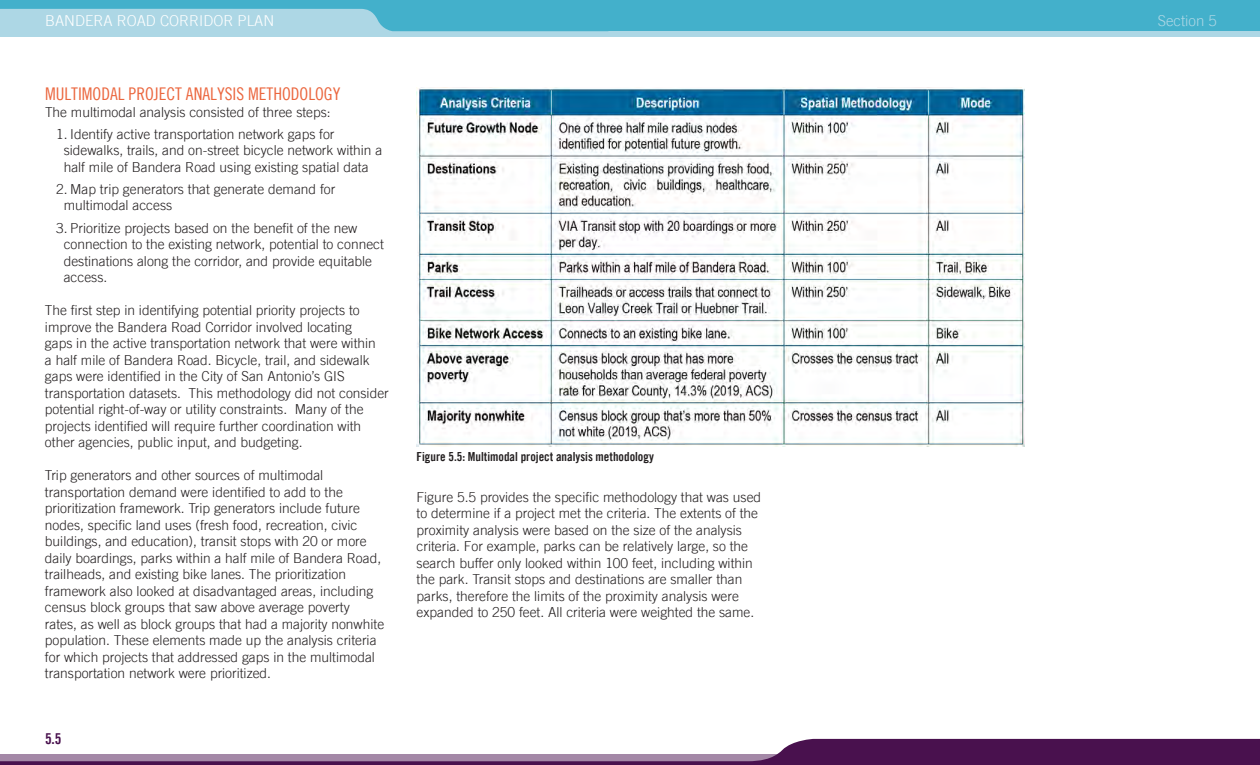
<style>
.page{position:relative;width:1260px;height:765px;background:#fff}
.page>*{position:absolute;margin:0;border:0;box-sizing:border-box;transform-origin:0 0}
.t1{font:17.5px "Trade Gothic Cond Eighteen";color:#eb663e}
.t2{font:300 15px "Trade Gothic LT";color:#fff}
.t3{font:300 15px "Trade Gothic LT";color:#add7e5}
.t4{font:15px "Trade Gothic Bold Cond Twenty";color:#49114e}
.t5{font:300 13.75px/16.5px "Trade Gothic LT";color:#231f20}
.Image_Caption{font:12.5px "Trade Gothic Bold Cond Twenty";color:#231f20}
</style>
<div class="page">
<svg style="left:0;top:739px;width:1260px;height:26px"></svg>
<div style="left:0;top:0;width:1260px;height:37px;background:#add7e5"></div>
<svg style="left:0;top:0;width:608px;height:31px"></svg>
<div style="left:608px;top:0;width:652px;height:31px;background:#43b0cb"></div>
<img style="left:417px;top:88px;width:607px;height:359px">
<p class="t2" style="left:45px;top:11px;width:231px">BANDERA ROAD CORRIDOR PLAN</p>
<p class="t3" style="left:1158px;top:11px;width:61px">Section 5</p>
<p class="t1" style="left:45px;top:84px;width:297px">MULTIMODAL PROJECT ANALYSIS METHODOLOGY</p>
<p class="t5" style="left:45px;top:103px;width:287px">The multimodal analysis consisted of three steps:</p>
<p class="t5" style="left:64px;top:125px;width:320px;text-indent:-8px">1. Identify active transportation network gaps for sidewalks, trails, and on-street bicycle network within a half mile of Bandera Road using existing spatial data</p>
<p class="t5" style="left:64px;top:181px;width:273px;text-indent:-8px">2. Map trip generators that generate demand for multimodal access</p>
<p class="t5" style="left:64px;top:219px;width:322px;text-indent:-8px">3. Prioritize projects based on the benefit of the new connection to the existing network, potential to connect destinations along the corridor, and provide equitable access.</p>
<p class="t5" style="left:45px;top:302px;width:345px">The first step in identifying potential priority projects to improve the Bandera Road Corridor involved locating<br>gaps in the active transportation network that were within<br>a half mile of Bandera Road. Bicycle, trail, and sidewalk gaps were identified in the City of San Antonio’s GIS transportation datasets. This methodology did not consider potential right-of-way or utility constraints. Many of the projects identified will require further coordination with other agencies, public input, and budgeting.</p>
<p class="t5" style="left:45px;top:467px;width:341px">Trip generators and other sources of multimodal transportation demand were identified to add to the prioritization framework. Trip generators include future nodes, specific land uses (fresh food, recreation, civic buildings, and education), transit stops with 20 or more daily boardings, parks within a half mile of Bandera Road, trailheads, and existing bike lanes. The prioritization framework also looked at disadvantaged areas, including census block groups that saw above average poverty rates, as well as block groups that had a majority nonwhite population. These elements made up the analysis criteria for which projects that addressed gaps in the multimodal transportation network were prioritized.</p>
<p class="t4" style="left:45px;top:729px;width:18px">5.5</p>
<p class="Image_Caption" style="left:417px;top:449px;width:239px">Figure 5.5: Multimodal project analysis methodology</p>
<p class="t5" style="left:417px;top:488px;width:346px">Figure 5.5 provides the specific methodology that was used to determine if a project met the criteria. The extents of the proximity analysis were based on the size of the analysis criteria. For example, parks can be relatively large, so the search buffer only looked within 100 feet, including within the park. Transit stops and destinations are smaller than parks, therefore the limits of the proximity analysis were expanded to 250 feet. All criteria were weighted the same.</p>
</div>
